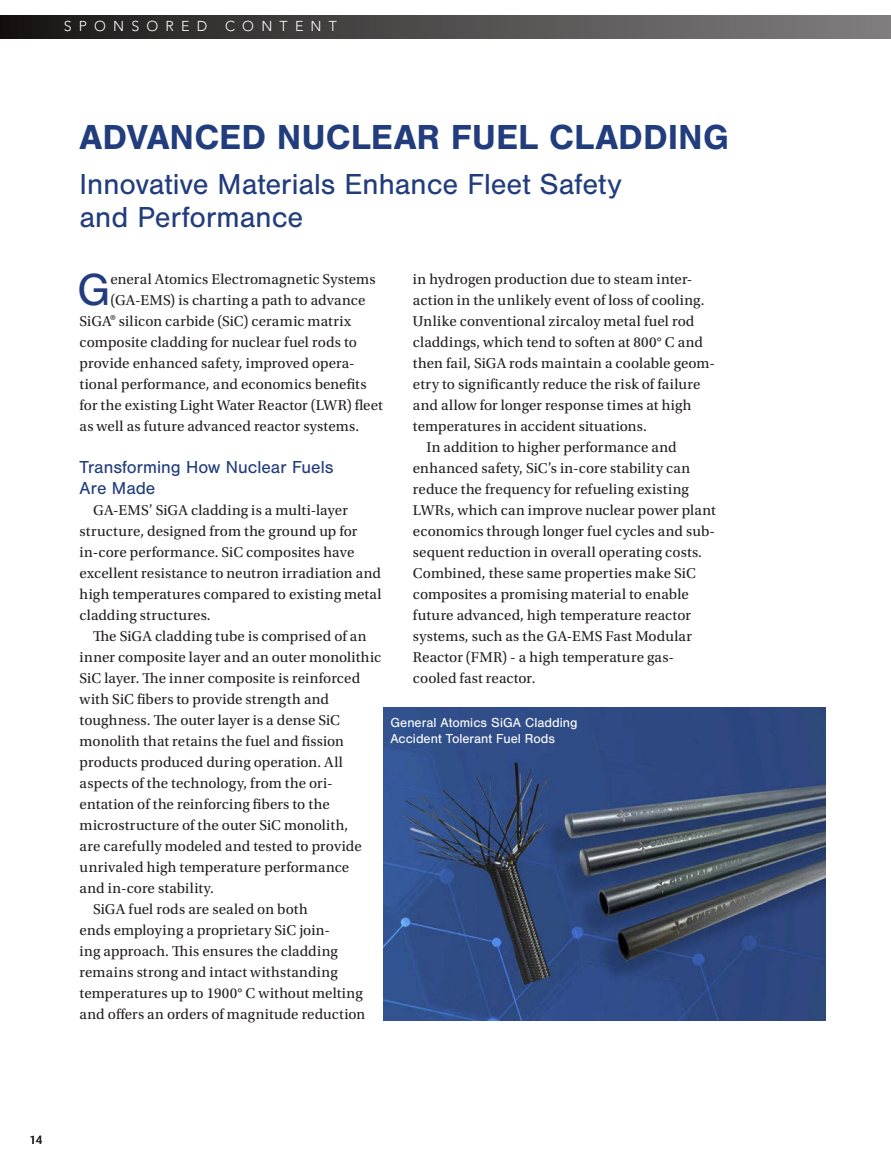
<style>
.page{position:relative;width:891px;height:1175px;background:#fff}
.page>*{position:absolute;margin:0;border:0;box-sizing:border-box;transform-origin:0 0}
.t1{font:46.5px "Nimbus San";color:#213d7d}
.t2{font:700 36px "Nimbus San";color:#213d7d}
.t3{font:30px/33px "Nimbus San";color:#213d7d}
.t4{font:18px/21px "Nimbus San";color:#213d7d}
.t5{font:15px/21px "Utopia Std";letter-spacing:.01em;color:#231f20}
.t6{font:300 14.25px "Avenir LT Pro";letter-spacing:.505em;color:#fff}
.t7{font:13.5px/16.2px "Nimbus San";color:#fff}
.t8{font:12px "Le Monde Sans Std";color:#231f20}
.s1{font-size:21px}
</style>
<div class="page">
<div style="left:0;top:16px;width:891px;height:22px;background:linear-gradient(to right,#1b1717,#828080)"></div>
<img style="left:383px;top:707px;width:442px;height:313px">
<p class="t6" style="left:64px;top:17px;width:145px">SPONSORED</p>
<p class="t6" style="left:225px;top:17px;width:113px">CONTENT</p>
<h2 class="t2" style="left:80px;top:117px;width:651px">ADVANCED NUCLEAR FUEL CLADDING</h2>
<h3 class="t3" style="left:80px;top:168px;width:544px">Innovative Materials Enhance Fleet Safety and Performance</h3>
<h1 class="t1" style="left:77px;top:264px;width:35px">G</h1>
<p class="t5" style="left:111px;top:269px;width:267px">eneral Atomics Electromagnetic Systems</p>
<p class="t5" style="left:413px;top:269px;width:281px">in hydrogen production due to steam inter-</p>
<p class="t5" style="left:413px;top:290px;width:293px">action in the unlikely event of loss of cooling.</p>
<p class="t5" style="left:413px;top:311px;width:283px">Unlike conventional zircaloy metal fuel rod</p>
<p class="t5" style="left:413px;top:332px;width:291px">claddings, which tend to soften at 800° C and</p>
<p class="t5" style="left:413px;top:353px;width:304px">then fail, SiGA rods maintain a coolable geom-</p>
<p class="t5" style="left:413px;top:374px;width:289px">etry to significantly reduce the risk of failure</p>
<p class="t5" style="left:413px;top:395px;width:280px">and allow for longer response times at high</p>
<p class="t5" style="left:413px;top:416px;width:235px">temperatures in accident situations.</p>
<p class="t5" style="left:426px;top:437px;width:252px">In addition to higher performance and</p>
<p class="t5" style="left:413px;top:458px;width:279px">enhanced safety, SiC’s in-core stability can</p>
<p class="t5" style="left:413px;top:479px;width:277px">reduce the frequency for refueling existing</p>
<p class="t5" style="left:413px;top:500px;width:304px">LWRs, which can improve nuclear power plant</p>
<p class="t5" style="left:413px;top:521px;width:304px">economics through longer fuel cycles and sub-</p>
<p class="t5" style="left:413px;top:542px;width:291px">sequent reduction in overall operating costs.</p>
<p class="t5" style="left:413px;top:563px;width:284px">Combined, these same properties make SiC</p>
<p class="t5" style="left:413px;top:584px;width:277px">composites a promising material to enable</p>
<p class="t5" style="left:413px;top:605px;width:280px">future advanced, high temperature reactor</p>
<p class="t5" style="left:413px;top:626px;width:281px">systems, such as the GA-EMS Fast Modular</p>
<p class="t5" style="left:413px;top:647px;width:263px">Reactor (FMR) - a high temperature gas-</p>
<p class="t5" style="left:413px;top:668px;width:124px">cooled fast reactor.</p>
<p class="t7" style="left:390px;top:714px;width:188px">General Atomics SiGA Cladding<br>Accident Tolerant Fuel Rods</p>
<p class="t5" style="left:111px;top:290px;width:256px">(GA-EMS) is charting a path to advance</p>
<p class="t5" style="left:80px;top:311px;width:273px">SiGA<span class="s1">®</span> silicon carbide (SiC) ceramic matrix</p>
<p class="t5" style="left:80px;top:332px;width:279px">composite cladding for nuclear fuel rods to</p>
<p class="t5" style="left:80px;top:353px;width:277px">provide enhanced safety, improved opera-</p>
<p class="t5" style="left:80px;top:374px;width:288px">tional performance, and economics benefits</p>
<p class="t5" style="left:80px;top:395px;width:305px">for the existing Light Water Reactor (LWR) fleet</p>
<p class="t5" style="left:80px;top:416px;width:281px">as well as future advanced reactor systems.</p>
<p class="t4" style="left:80px;top:457px;width:255px">Transforming How Nuclear Fuels<br>Are Made</p>
<p class="t5" style="left:80px;top:500px;width:303px;text-indent:14px">GA-EMS’ SiGA cladding is a multi-layer structure, designed from the ground up for in-core performance. SiC composites have excellent resistance to neutron irradiation and high temperatures compared to existing metal cladding structures.</p>
<p class="t5" style="left:93px;top:626px;width:275px">The SiGA cladding tube is comprised of an</p>
<p class="t5" style="left:80px;top:647px;width:303px">inner composite layer and an outer monolithic</p>
<p class="t5" style="left:80px;top:668px;width:282px">SiC layer. The inner composite is reinforced</p>
<p class="t5" style="left:80px;top:689px;width:251px">with SiC fibers to provide strength and</p>
<p class="t5" style="left:80px;top:710px;width:262px">toughness. The outer layer is a dense SiC</p>
<p class="t5" style="left:80px;top:731px;width:266px">monolith that retains the fuel and fission</p>
<p class="t5" style="left:80px;top:752px;width:265px">products produced during operation. All</p>
<p class="t5" style="left:80px;top:773px;width:255px">aspects of the technology, from the ori-</p>
<p class="t5" style="left:80px;top:794px;width:252px">entation of the reinforcing fibers to the</p>
<p class="t5" style="left:80px;top:815px;width:270px">microstructure of the outer SiC monolith,</p>
<p class="t5" style="left:80px;top:836px;width:284px">are carefully modeled and tested to provide</p>
<p class="t5" style="left:80px;top:857px;width:271px">unrivaled high temperature performance</p>
<p class="t5" style="left:80px;top:878px;width:136px">and in-core stability.</p>
<p class="t5" style="left:93px;top:899px;width:216px">SiGA fuel rods are sealed on both</p>
<p class="t5" style="left:80px;top:920px;width:252px">ends employing a proprietary SiC join-</p>
<p class="t5" style="left:80px;top:941px;width:260px">ing approach. This ensures the cladding</p>
<p class="t5" style="left:80px;top:962px;width:260px">remains strong and intact withstanding</p>
<p class="t5" style="left:80px;top:983px;width:285px">temperatures up to 1900° C without melting</p>
<p class="t5" style="left:80px;top:1004px;width:287px">and offers an orders of magnitude reduction</p>
<p class="t8" style="left:30px;top:1132px;width:14px">14</p>
</div>
